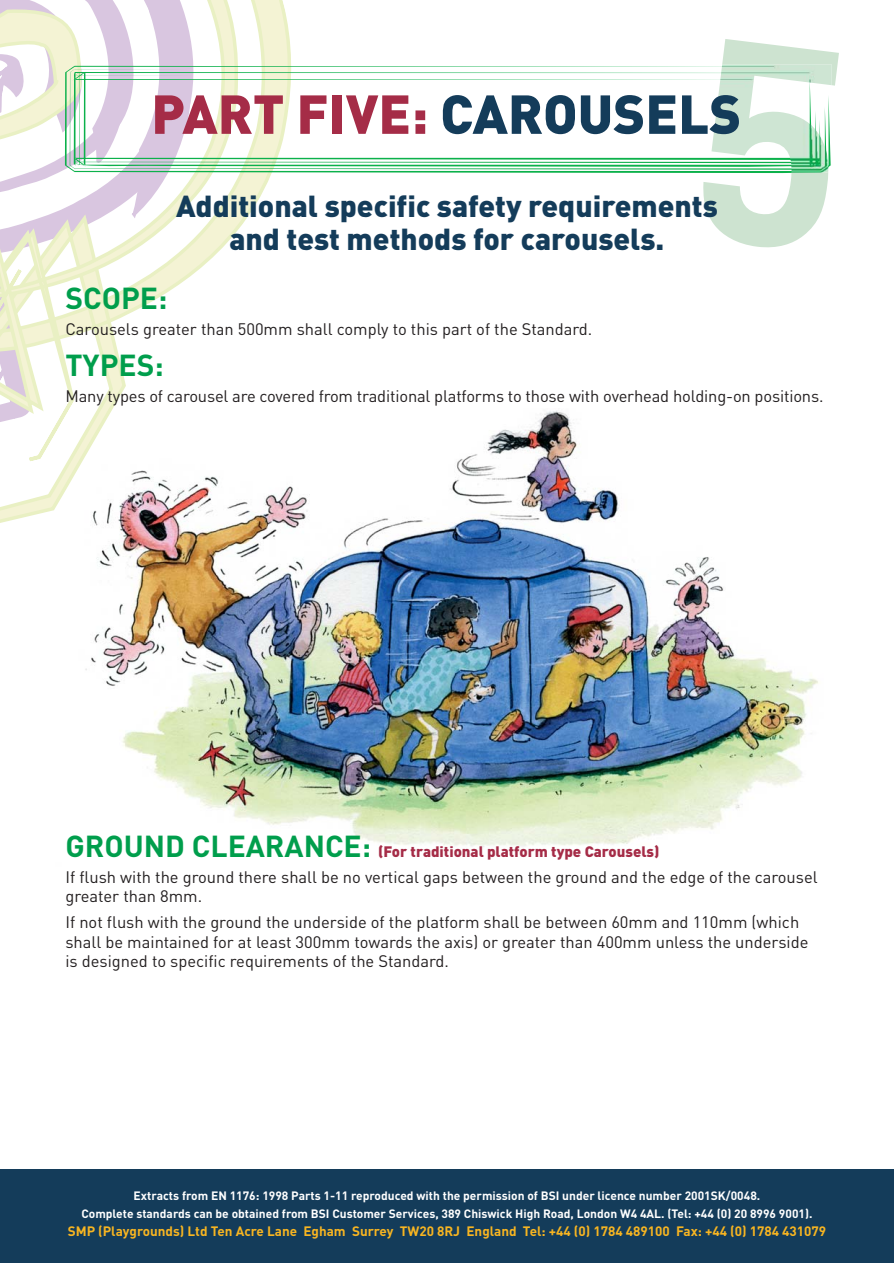
<style>
.page{position:relative;width:894px;height:1263px;background:#fff}
.page>*{position:absolute;margin:0;border:0;box-sizing:border-box;transform-origin:0 0}
.t1{font:900 54px "DIN";color:#a52c47}
.t2{font:900 30px/33px "DIN";color:#143c5a;text-align:center}
.t3{font:700 30px "DIN";color:#009e4c}
.t4{font:16.5px/19.5px "DIN";color:#231f20}
.t5{font:900 15px "DIN";color:#a52c47}
.t6{font:700 13.5px "DIN";color:#f8b521}
.t7{font:700 12px/18px "DIN";color:#fff;text-align:center}
.s1{color:#143c5a}
.s2{font-weight:700;font-size:30px;color:#009e4c}
</style>
<div class="page">
<img style="left:85px;top:411px;width:734px;height:436px">
<svg style="left:0;top:0;width:300px;height:531px"></svg>
<svg style="left:0;top:0;width:237px;height:509px"></svg>
<svg style="left:0;top:0;width:192px;height:475px"></svg>
<svg style="left:65px;top:65px;width:637px;height:108px"></svg>
<svg style="left:702px;top:39px;width:136px;height:209px"></svg>
<img style="left:710px;top:64px;width:121px;height:108px">
<div style="left:0;top:1169px;width:893px;height:94px;background:#143c5a"></div>
<h1 class="t1" style="left:151px;top:95px;width:591px">PART FIVE: <span class="s1">CAROUSELS</span></h1>
<h2 class="t2" style="left:176px;top:193px;width:543px">Additional specific safety requirements and test methods for carousels.</h2>
<h2 class="t3" style="left:65px;top:288px;width:103px">SCOPE:</h2>
<p class="t4" style="left:65px;top:322px;width:528px">Carousels greater than 500mm shall comply to this part of the Standard.</p>
<h2 class="t3" style="left:65px;top:355px;width:100px">TYPES:</h2>
<p class="t4" style="left:65px;top:388px;width:759px">Many types of carousel are covered from traditional platforms to those with overhead holding-on positions.</p>
<p class="t5" style="left:65px;top:846px;width:595px"><span class="s2">GROUND CLEARANCE:</span> (For traditional platform type Carousels)</p>
<p class="t4" style="left:65px;top:869px;width:753px">If flush with the ground there shall be no vertical gaps between the ground and the edge of the carousel greater than 8mm.</p>
<p class="t4" style="left:65px;top:914px;width:744px">If not flush with the ground the underside of the platform shall be between 60mm and 110mm (which shall be maintained for at least 300mm towards the axis) or greater than 400mm unless the underside is designed to specific requirements of the Standard.</p>
<p class="t7" style="left:81px;top:1188px;width:732px">Extracts from EN 1176: 1998 Parts 1-11 reproduced with the permission of BSI under licence number 2001SK/0048.<br>Complete standards can be obtained from BSI Customer Services, 389 Chiswick High Road, London W4 4AL. (Tel: +44 (0) 20 8996 9001).</p>
<p class="t6" style="left:68px;top:1226px;width:759px">SMP (Playgrounds) Ltd Ten Acre Lane Egham Surrey TW20 8RJ England Tel: +44 (0) 1784 489100 Fax: +44 (0) 1784 431079</p>
</div>
